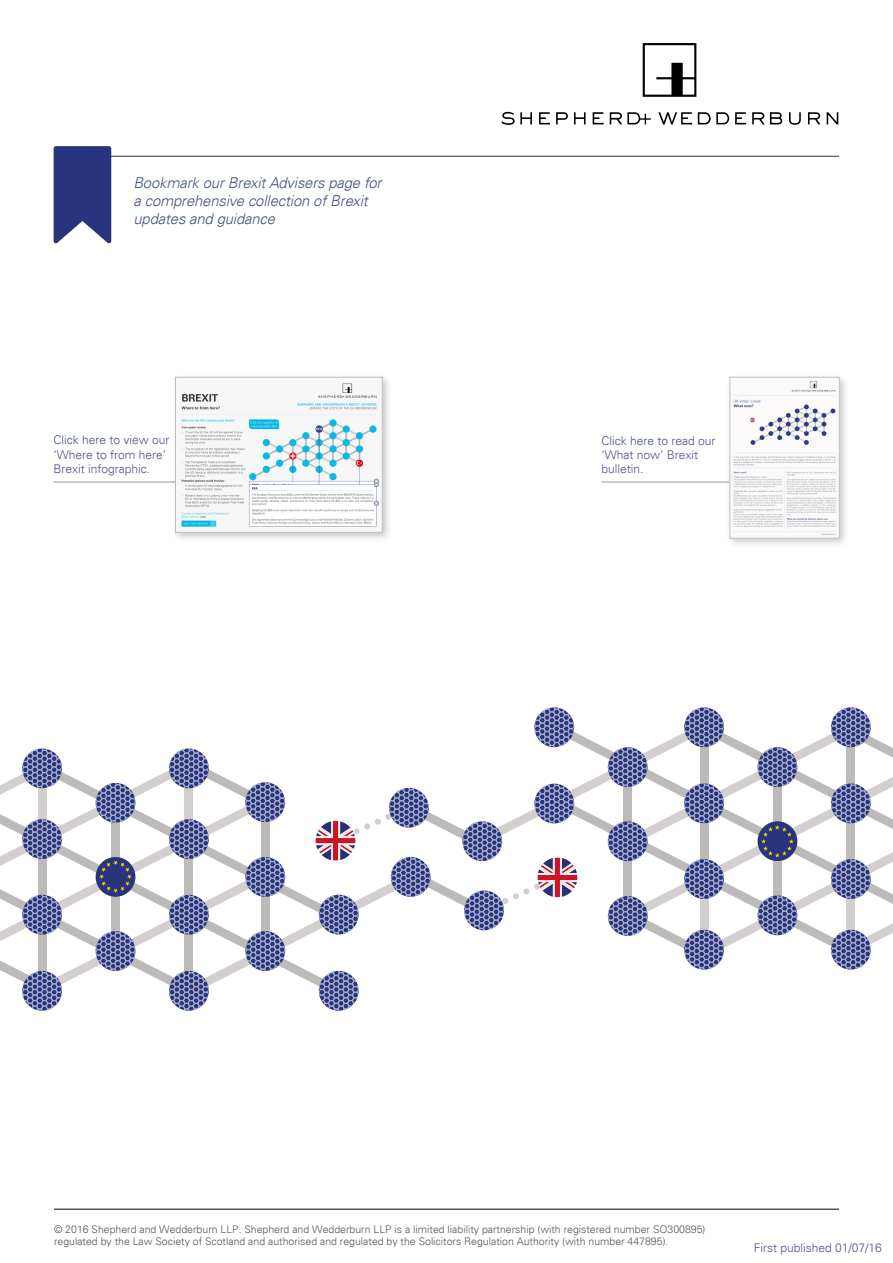
<style>
.page{position:relative;width:893px;height:1263px;background:#fff}
.page>*{position:absolute;margin:0;border:0;box-sizing:border-box;transform-origin:0 0}
.Bookmark{font:italic 300 15px/18px "Univers 45";letter-spacing:-.01em;color:#455280}
.BODY_TEXT{font:300 12px/14.4px "Univers";color:#505192}
.t1{font:300 10.5px/12.6px "Univers";color:#575756}
.s1{color:#455280}
</style>
<div class="page">
<hr style="left:54px;top:156px;width:785px;height:1px;background:#28347d">
<hr style="left:54px;top:1209px;width:785px;height:1px;background:#000">
<svg style="left:642px;top:43px;width:55px;height:54px"></svg>
<svg style="left:501px;top:112px;width:31px;height:13px"></svg>
<svg style="left:539px;top:112px;width:11px;height:12px"></svg>
<svg style="left:556px;top:112px;width:12px;height:12px"></svg>
<svg style="left:574px;top:112px;width:12px;height:12px"></svg>
<svg style="left:593px;top:112px;width:11px;height:12px"></svg>
<svg style="left:610px;top:112px;width:41px;height:12px"></svg>
<svg style="left:658px;top:112px;width:34px;height:12px"></svg>
<svg style="left:698px;top:112px;width:31px;height:12px"></svg>
<svg style="left:735px;top:112px;width:11px;height:12px"></svg>
<svg style="left:752px;top:112px;width:30px;height:12px"></svg>
<svg style="left:789px;top:112px;width:12px;height:13px"></svg>
<svg style="left:808px;top:112px;width:12px;height:12px"></svg>
<svg style="left:827px;top:112px;width:11px;height:12px"></svg>
<svg style="left:0;top:707px;width:893px;height:304px"></svg>
<svg style="left:53px;top:146px;width:62px;height:98px"></svg>
<hr style="left:54px;top:482px;width:316px;height:1px;background:#bdbbba">
<hr style="left:601px;top:482px;width:234px;height:1px;background:#bdbbba">
<div style="left:171px;top:373px;width:221px;height:169px;background:#000;opacity:.22"></div>
<img style="left:177px;top:379px;width:203px;height:151px">
<div style="left:175px;top:377px;width:207px;height:155px;border:1px solid #bdbbba"></div>
<div style="left:725px;top:373px;width:125px;height:175px;background:#000;opacity:.22"></div>
<img style="left:732px;top:379px;width:105px;height:157px">
<div style="left:730px;top:377px;width:109px;height:161px;border:1px solid #bdbbba"></div>
<p class="Bookmark" style="left:133px;top:173px;width:250px">Bookmark our Brexit Advisers page for a comprehensive collection of Brexit updates and guidance</p>
<p class="BODY_TEXT" style="left:54px;top:433px;width:118px"><span class="s1">Click here</span> to view our ‘Where to from here’<br>Brexit infographic.</p>
<p class="BODY_TEXT" style="left:601px;top:433px;width:116px"><span class="s1">Click here</span> to read our ‘What now’ Brexit bulletin.</p>
<p class="t1" style="left:54px;top:1223px;width:653px">© 2016 Shepherd and Wedderburn LLP. Shepherd and Wedderburn LLP is a limited liability partnership (with registered number SO300895) regulated by the Law Society of Scotland and authorised and regulated by the Solicitors Regulation Authority (with number 447895).</p>
<p class="BODY_TEXT" style="left:754px;top:1240px;width:130px">First published 01/07/16</p>
</div>
